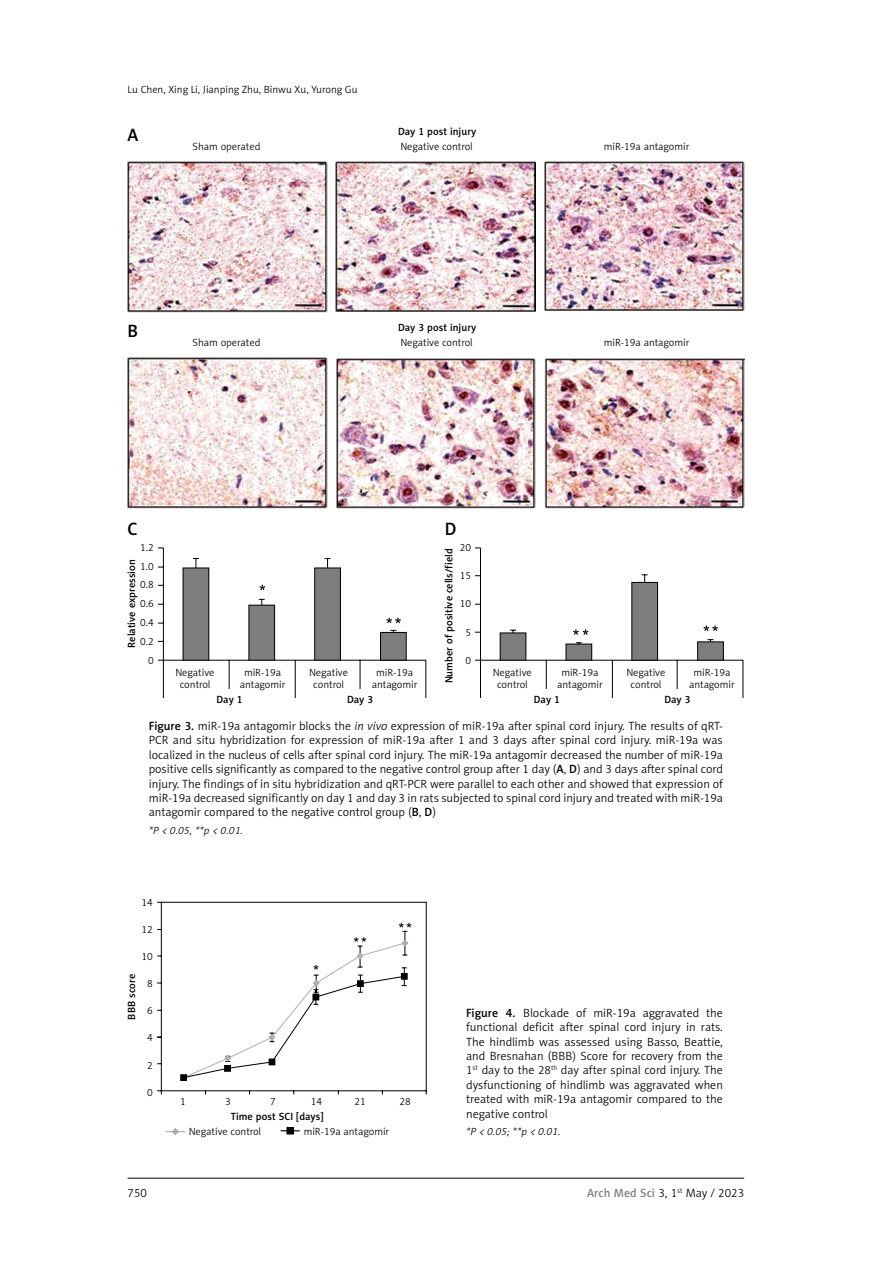
<style>
.page{position:relative;width:893px;height:1263px;background:#fff}
.page>*{position:absolute;margin:0;border:0;box-sizing:border-box;transform-origin:0 0}
.t1{font:18px "Naomi Sans EFN Medium";color:#000}
.t2{font:12px/14.4px "Naomi Sans EFN Light";color:#000;text-align:justify}
.t3{font:10.5px/18.9px "Naomi Sans EFN Light";color:#000;text-align:right}
.t4{font:10.5px "Naomi Sans EFN Medium";color:#000}
.t5{font:italic 10.5px "Naomi Sans EFN Light";letter-spacing:.015em;color:#000}
.s1{font-family:"Naomi Sans EFN Medium"}
.s2{font-style:italic}
.s3{font-family:"Naomi Sans EFN Medium";color:#808285}
</style>
<div class="page">
<hr style="left:128px;top:1178px;width:616px;height:1px;background:#000">
<img style="left:128px;top:162px;width:199px;height:150px">
<img style="left:128px;top:358px;width:199px;height:150px">
<img style="left:336px;top:162px;width:200px;height:150px">
<img style="left:336px;top:358px;width:200px;height:150px">
<img style="left:544px;top:162px;width:200px;height:149px">
<img style="left:544px;top:358px;width:200px;height:150px">
<hr style="left:163px;top:548px;width:1px;height:150px;background:#000">
<hr style="left:229px;top:660px;width:1px;height:38px;background:#000">
<hr style="left:295px;top:660px;width:1px;height:38px;background:#000">
<hr style="left:425px;top:660px;width:1px;height:38px;background:#000">
<hr style="left:360px;top:660px;width:1px;height:38px;background:#000">
<hr style="left:163px;top:660px;width:263px;height:1px;background:#000">
<svg style="left:193px;top:558px;width:6px;height:10px"></svg>
<svg style="left:259px;top:599px;width:6px;height:6px"></svg>
<svg style="left:325px;top:558px;width:6px;height:10px"></svg>
<svg style="left:390px;top:630px;width:6px;height:2px"></svg>
<svg style="left:259px;top:585px;width:6px;height:5px"></svg>
<svg style="left:386px;top:618px;width:15px;height:5px"></svg>
<div style="left:183px;top:568px;width:26px;height:92px;background:#7d7d7d"></div>
<div style="left:183px;top:568px;width:26px;height:92px;border:1px solid #000"></div>
<div style="left:249px;top:605px;width:26px;height:55px;background:#7d7d7d"></div>
<div style="left:249px;top:605px;width:26px;height:55px;border:1px solid #000"></div>
<div style="left:315px;top:568px;width:25px;height:92px;background:#7d7d7d"></div>
<div style="left:314px;top:568px;width:27px;height:92px;border:1px solid #000"></div>
<div style="left:380px;top:632px;width:26px;height:28px;background:#7d7d7d"></div>
<div style="left:380px;top:632px;width:27px;height:28px;border:1px solid #000"></div>
<hr style="left:480px;top:548px;width:1px;height:150px;background:#000">
<hr style="left:546px;top:660px;width:1px;height:38px;background:#000">
<hr style="left:612px;top:660px;width:1px;height:38px;background:#000">
<hr style="left:743px;top:660px;width:1px;height:38px;background:#000">
<hr style="left:677px;top:660px;width:1px;height:38px;background:#000">
<hr style="left:480px;top:660px;width:263px;height:1px;background:#000">
<svg style="left:510px;top:630px;width:6px;height:3px"></svg>
<svg style="left:576px;top:642px;width:6px;height:2px"></svg>
<svg style="left:642px;top:574px;width:6px;height:8px"></svg>
<svg style="left:707px;top:639px;width:6px;height:2px"></svg>
<svg style="left:573px;top:629px;width:15px;height:6px"></svg>
<svg style="left:703px;top:625px;width:15px;height:6px"></svg>
<div style="left:500px;top:633px;width:26px;height:27px;background:#7d7d7d"></div>
<div style="left:500px;top:633px;width:26px;height:27px;border:1px solid #000"></div>
<div style="left:566px;top:644px;width:26px;height:16px;background:#7d7d7d"></div>
<div style="left:566px;top:644px;width:26px;height:16px;border:1px solid #000"></div>
<div style="left:632px;top:582px;width:25px;height:78px;background:#7d7d7d"></div>
<div style="left:631px;top:582px;width:27px;height:78px;border:1px solid #000"></div>
<div style="left:698px;top:642px;width:25px;height:18px;background:#7d7d7d"></div>
<div style="left:697px;top:641px;width:27px;height:19px;border:1px solid #000"></div>
<div style="left:351px;top:689px;width:19px;height:9px;background:#fff"></div>
<div style="left:668px;top:689px;width:19px;height:9px;background:#fff"></div>
<div style="left:219px;top:689px;width:19px;height:9px;background:#fff"></div>
<div style="left:537px;top:689px;width:18px;height:9px;background:#fff"></div>
<svg style="left:157px;top:902px;width:270px;height:193px"></svg>
<svg style="left:180px;top:923px;width:231px;height:158px"></svg>
<div style="left:180px;top:1074px;width:7px;height:7px;border:1px solid #000"></div>
<svg style="left:166px;top:1128px;width:19px;height:7px"></svg>
<svg style="left:281px;top:1128px;width:19px;height:6px"></svg>
<div style="left:287px;top:1128px;width:7px;height:6px;border:1px solid #000"></div>
<p class="t3" style="left:128px;top:80px;width:231px">Lu Chen, Xing Li, Jianping Zhu, Binwu Xu, Yurong Gu</p>
<h1 class="t1" style="left:128px;top:124px;width:12px">A</h1>
<p class="t4" style="left:398px;top:125px;width:80px">Day 1 post injury</p>
<p class="t3" style="left:193px;top:137px;width:69px">Sham operated</p>
<p class="t3" style="left:400px;top:137px;width:74px">Negative control</p>
<p class="t3" style="left:604px;top:137px;width:87px">miR-19a antagomir</p>
<h1 class="t1" style="left:128px;top:320px;width:12px">B</h1>
<p class="t4" style="left:398px;top:321px;width:80px">Day 3 post injury</p>
<p class="t3" style="left:193px;top:333px;width:69px">Sham operated</p>
<p class="t3" style="left:400px;top:333px;width:74px">Negative control</p>
<p class="t3" style="left:604px;top:333px;width:87px">miR-19a antagomir</p>
<h1 class="t1" style="left:128px;top:518px;width:12px">C</h1>
<h1 class="t1" style="left:445px;top:518px;width:13px">D</h1>
<p class="t4" style="left:125px;top:648px;width:90px;rotate:-90deg">Relative expression</p>
<p class="t4" style="left:443px;top:683px;width:136px;rotate:-90deg">Number of positive cells/field</p>
<p class="t3" style="left:140px;top:538px;width:15px">1.2<br>1.0<br>0.8<br>0.6<br>0.4<br>0.2<br>0</p>
<p class="t3" style="left:460px;top:538px;width:13px">20</p>
<p class="t3" style="left:460px;top:566px;width:13px">15</p>
<p class="t3" style="left:460px;top:594px;width:13px">10</p>
<p class="t3" style="left:466px;top:623px;width:7px">5</p>
<p class="t3" style="left:466px;top:651px;width:7px">0</p>
<p class="t3" style="left:176px;top:663px;width:40px">Negative</p>
<p class="t3" style="left:244px;top:663px;width:39px">miR-19a</p>
<p class="t3" style="left:309px;top:663px;width:40px">Negative</p>
<p class="t3" style="left:376px;top:663px;width:39px">miR-19a</p>
<p class="t3" style="left:180px;top:675px;width:32px">control</p>
<p class="t3" style="left:240px;top:675px;width:47px">antagomir</p>
<p class="t3" style="left:313px;top:675px;width:32px">control</p>
<p class="t3" style="left:372px;top:675px;width:47px">antagomir</p>
<p class="t4" style="left:216px;top:693px;width:28px">Day 1</p>
<p class="t4" style="left:347px;top:693px;width:28px">Day 3</p>
<p class="t3" style="left:493px;top:663px;width:40px">Negative</p>
<p class="t3" style="left:561px;top:663px;width:39px">miR-19a</p>
<p class="t3" style="left:626px;top:663px;width:40px">Negative</p>
<p class="t3" style="left:693px;top:663px;width:39px">miR-19a</p>
<p class="t3" style="left:497px;top:675px;width:32px">control</p>
<p class="t3" style="left:557px;top:675px;width:47px">antagomir</p>
<p class="t3" style="left:631px;top:675px;width:32px">control</p>
<p class="t3" style="left:689px;top:675px;width:47px">antagomir</p>
<p class="t4" style="left:534px;top:693px;width:28px">Day 1</p>
<p class="t4" style="left:664px;top:693px;width:28px">Day 3</p>
<p class="t2" style="left:149px;top:719px;width:576px"><span class="s1">Figure 3.</span> miR-19a antagomir blocks the <span class="s2">in vivo</span> expression of miR-19a after spinal cord injury. The results of qRT-PCR and situ hybridization for expression of miR-19a after 1 and 3 days after spinal cord injury. miR-19a was localized in the nucleus of cells after spinal cord injury. The miR-19a antagomir decreased the number of miR-19a positive cells significantly as compared to the negative control group after 1 day (<span class="s1">A</span>, <span class="s1">D</span>) and 3 days after spinal cord injury. The findings of in situ hybridization and qRT-PCR were parallel to each other and showed that expression of miR-19a decreased significantly on day 1 and day 3 in rats subjected to spinal cord injury and treated with miR-19a antagomir compared to the negative control group (<span class="s1">B</span>, <span class="s1">D</span>)</p>
<p class="t5" style="left:149px;top:825px;width:95px">*P &lt; 0.05, **p &lt; 0.01.</p>
<p class="t3" style="left:141px;top:892px;width:13px">14</p>
<p class="t3" style="left:141px;top:920px;width:13px">12</p>
<p class="t3" style="left:141px;top:947px;width:13px">10</p>
<p class="t3" style="left:147px;top:974px;width:7px">8</p>
<p class="t3" style="left:147px;top:1001px;width:7px">6</p>
<p class="t3" style="left:147px;top:1028px;width:7px">4</p>
<p class="t3" style="left:147px;top:1055px;width:7px">2</p>
<p class="t3" style="left:147px;top:1083px;width:7px">0</p>
<p class="t4" style="left:125px;top:1019px;width:47px;rotate:-90deg">BBB score</p>
<p class="t3" style="left:180px;top:1092px;width:7px">1</p>
<p class="t3" style="left:225px;top:1092px;width:7px">3</p>
<p class="t3" style="left:270px;top:1092px;width:7px">7</p>
<p class="t3" style="left:311px;top:1092px;width:13px">14</p>
<p class="t3" style="left:354px;top:1092px;width:13px">21</p>
<p class="t3" style="left:399px;top:1092px;width:13px">28</p>
<p class="t4" style="left:231px;top:1110px;width:94px">Time post SCI [days]</p>
<p class="t3" style="left:189px;top:1122px;width:74px">Negative control</p>
<p class="t3" style="left:304px;top:1122px;width:87px">miR-19a antagomir</p>
<p class="t2" style="left:466px;top:1005px;width:258px"><span class="s1">Figure 4.</span> Blockade of miR-19a aggravated the functional deficit after spinal cord injury in rats.<br>The hindlimb was assessed using Basso, Beattie, and Bresnahan (BBB) Score for recovery from the 1<sup>st</sup> day to the 28<sup>th</sup> day after spinal cord injury. The dysfunctioning of hindlimb was aggravated when treated with miR-19a antagomir compared to the negative control</p>
<p class="t5" style="left:466px;top:1126px;width:96px">*P &lt; 0.05; **p &lt; 0.01.</p>
<p class="t2" style="left:128px;top:1186px;width:21px">750</p>
<p class="t2" style="left:587px;top:1186px;width:159px"><span class="s3">Arch Med Sci</span> 3, 1<sup>st</sup> May / 2023</p>
</div>
